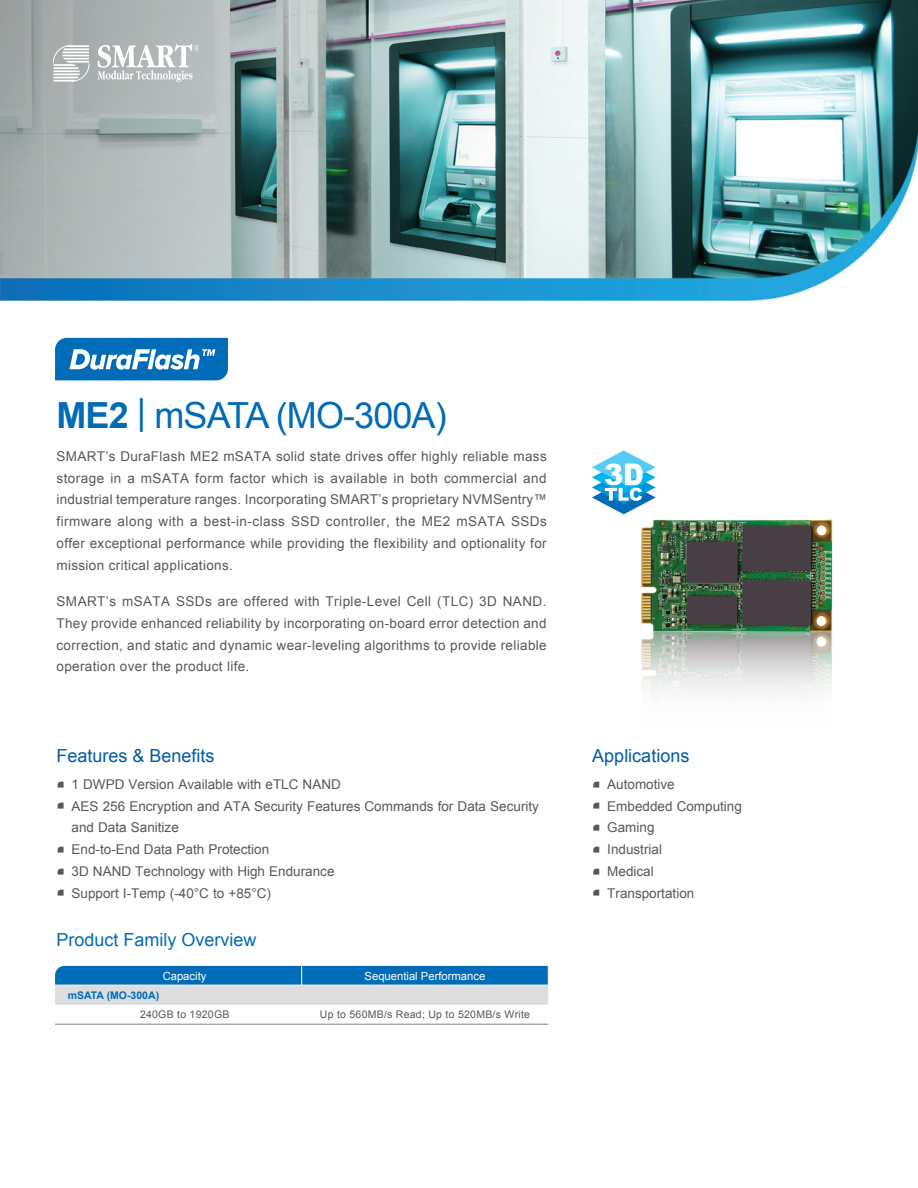
<style>
.page{position:relative;width:918px;height:1188px;background:#fff}
.page>*{position:absolute;margin:0;border:0;box-sizing:border-box;transform-origin:0 0}
.t1{font:36px "Arial";letter-spacing:-.025em;color:#006bb6}
.t2{font:18px "Arial";color:#015ba9}
.t3{font:18px "Arial";color:#006bb6}
.t4{font:13.5px/21.8px "Arial";color:#57585a;text-align:justify}
.t5{font:11.25px "Arial";color:#fff}
.t6{font:10.5px "Arial";letter-spacing:.025em;color:#57585a}
.t7{font:700 10.5px "Arial";color:#006bb6}
.s1{font-weight:700}
.s2{font-family:"My Font";font-size:24px}
</style>
<div class="page">
<img style="left:0;top:0;width:918px;height:115px">
<img style="left:0;top:115px;width:918px;height:186px">
<svg style="left:98px;top:44px;width:100px;height:38px"></svg>
<svg style="left:53px;top:45px;width:36px;height:37px"></svg>
<svg style="left:55px;top:966px;width:494px;height:39px;background:#74a7cc"></svg>
<hr style="left:55px;top:1024px;width:123px;height:1px;background:#808285">
<hr style="left:178px;top:1024px;width:124px;height:1px;background:#808285">
<hr style="left:302px;top:1024px;width:246px;height:1px;background:#808285">
<svg style="left:592px;top:464px;width:6px;height:37px"></svg>
<svg style="left:55px;top:338px;width:173px;height:42px"></svg>
<img style="left:598px;top:450px;width:235px;height:244px">
<h1 class="t1" style="left:57px;top:392px;width:392px"><span class="s1">ME2</span> | mSATA (MO-300A)</h1>
<p class="t4" style="left:57px;top:445px;width:492px">SMART’s DuraFlash ME2 mSATA solid state drives offer highly reliable mass storage in a mSATA form factor which is available in both commercial and industrial temperature ranges. Incorporating SMART’s proprietary NVMSentry™ firmware along with a best-in-class SSD controller, the ME2 mSATA SSDs offer exceptional performance while providing the flexibility and optionality for mission critical applications.</p>
<p class="t4" style="left:57px;top:591px;width:492px">SMART’s mSATA SSDs are offered with Triple-Level Cell (TLC) 3D NAND.<br>They provide enhanced reliability by incorporating on-board error detection and correction, and static and dynamic wear-leveling algorithms to provide reliable operation over the product life.</p>
<h2 class="t2" style="left:57px;top:744px;width:160px">Features &amp; Benefits</h2>
<p class="t4" style="left:57px;top:773px;width:286px"><span class="s2">•</span> 1 DWPD Version Available with eTLC NAND</p>
<p class="t4" style="left:72px;top:795px;width:469px;text-indent:-15px"><span class="s2">•</span> AES 256 Encryption and ATA Security Features Commands for Data Security and Data Sanitize</p>
<p class="t4" style="left:57px;top:839px;width:214px"><span class="s2">•</span> End-to-End Data Path Protection</p>
<p class="t4" style="left:57px;top:860px;width:279px"><span class="s2">•</span> 3D NAND Technology with High Endurance</p>
<p class="t4" style="left:57px;top:882px;width:216px"><span class="s2">•</span> Support I-Temp (-40°C to +85°C)</p>
<h2 class="t3" style="left:57px;top:928px;width:202px">Product Family Overview</h2>
<p class="t5" style="left:163px;top:968px;width:45px">Capacity</p>
<p class="t5" style="left:365px;top:968px;width:122px">Sequential Performance</p>
<p class="t7" style="left:68px;top:988px;width:93px">mSATA (MO-300A)</p>
<p class="t6" style="left:140px;top:1008px;width:91px">240GB to 1920GB</p>
<p class="t6" style="left:320px;top:1008px;width:212px">Up to 560MB/s Read; Up to 520MB/s Write</p>
<h2 class="t2" style="left:592px;top:744px;width:99px">Applications</h2>
<p class="t4" style="left:592px;top:773px;width:84px"><span class="s2">•</span> Automotive</p>
<p class="t4" style="left:592px;top:795px;width:151px"><span class="s2">•</span> Embedded Computing</p>
<p class="t4" style="left:592px;top:817px;width:64px"><span class="s2">•</span> Gaming</p>
<p class="t4" style="left:592px;top:839px;width:71px"><span class="s2">•</span> Industrial</p>
<p class="t4" style="left:592px;top:860px;width:63px"><span class="s2">•</span> Medical</p>
<p class="t4" style="left:592px;top:882px;width:104px"><span class="s2">•</span> Transportation</p>
</div>
